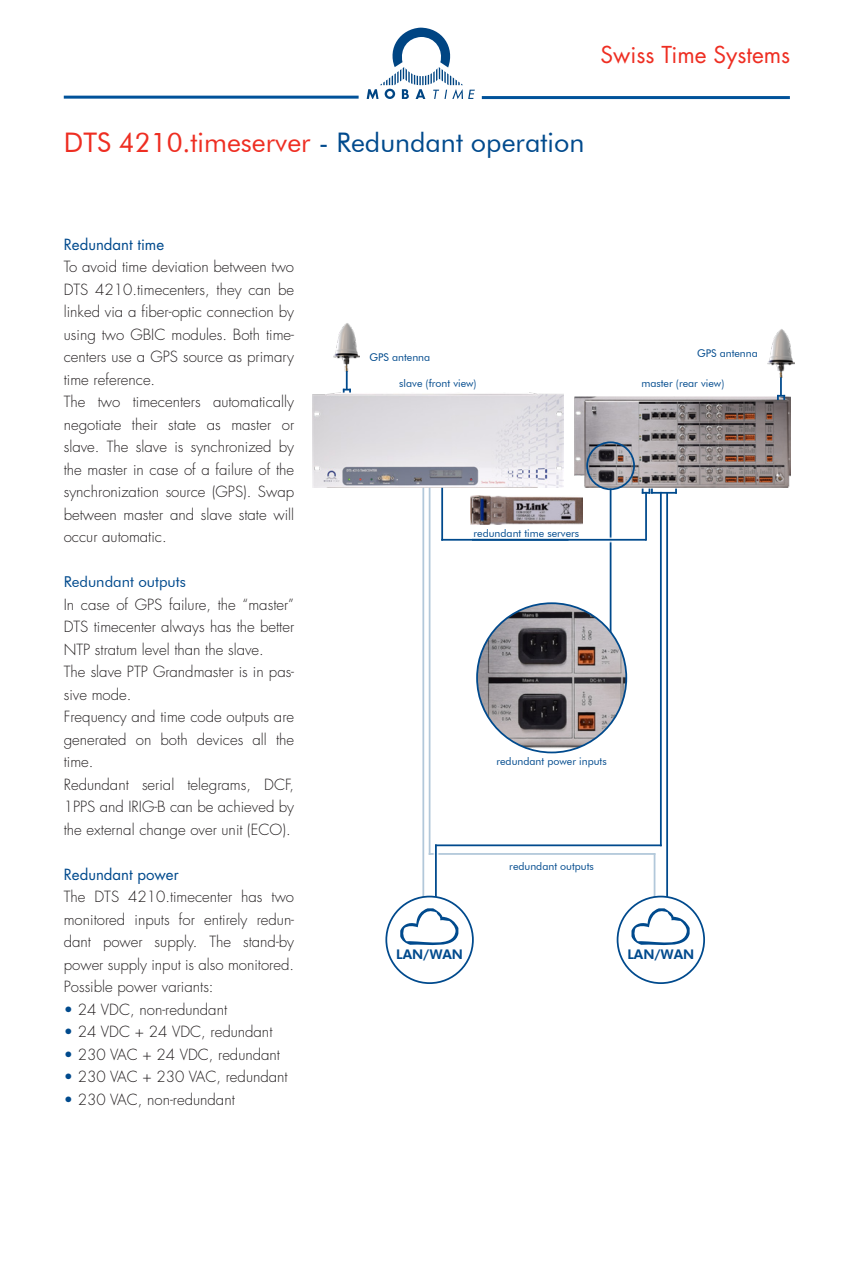
<style>
.page{position:relative;width:842px;height:1263px;background:#fff}
.page>*{position:absolute;margin:0;border:0;box-sizing:border-box;transform-origin:0 0}
.titel2{font:27px "Futura BT";color:#004a8d}
.t1{font:22.65px "Futura";color:#ee2e22}
.t2{font:300 15px/22.5px "Futura Std";color:#231f20;text-align:justify}
.titel3{font:15px "Futura Std";color:#004a8d}
.titel3-2{font:15px "Futura BT";color:#004a8d}
.t3{font:800 13.35px "Futura BT";color:#004a8d}
.t4{font:10.65px "Futura BT";color:#004a8d}
.s1{color:#ee2e22}
.s2{color:#004a8d}
</style>
<div class="page">
<svg style="left:367px;top:28px;width:108px;height:71px"></svg>
<hr style="left:64px;top:96px;width:295px;height:3px;background:#01529a">
<hr style="left:482px;top:96px;width:308px;height:3px;background:#01529a">
<hr style="left:654px;top:853px;width:1px;height:44px;background:#b2c8da">
<hr style="left:429px;top:485px;width:1px;height:370px;background:#b2c8da">
<hr style="left:441px;top:485px;width:2px;height:56px;background:#004a8d">
<hr style="left:422px;top:485px;width:2px;height:412px;background:#b2c8da">
<svg style="left:400px;top:907px;width:58px;height:39px"></svg>
<div style="left:385px;top:896px;width:89px;height:88px;border:2px solid #004a8d;border-radius:50%"></div>
<hr style="left:435px;top:844px;width:227px;height:2px;background:#004a8d">
<hr style="left:429px;top:853px;width:226px;height:2px;background:#b2c8da">
<hr style="left:652px;top:492px;width:24px;height:2px;background:#004a8d">
<svg style="left:642px;top:489px;width:11px;height:5px"></svg>
<hr style="left:645px;top:493px;width:2px;height:47px;background:#004a8d">
<hr style="left:442px;top:539px;width:126px;height:2px;background:#004a8d">
<svg style="left:631px;top:907px;width:59px;height:39px"></svg>
<div style="left:617px;top:896px;width:88px;height:88px;border:2px solid #004a8d;border-radius:50%"></div>
<hr style="left:610px;top:489px;width:1px;height:142px;background:#004a8d">
<svg style="left:598px;top:536px;width:25px;height:7px"></svg>
<hr style="left:472px;top:539px;width:174px;height:2px;background:#004a8d">
<hr style="left:666px;top:492px;width:2px;height:405px;background:#004a8d">
<hr style="left:660px;top:492px;width:2px;height:354px;background:#004a8d">
<div style="left:433px;top:849px;width:6px;height:14px;background:#fff"></div>
<hr style="left:435px;top:844px;width:2px;height:53px;background:#004a8d">
<img style="left:575px;top:397px;width:216px;height:91px">
<img style="left:333px;top:323px;width:27px;height:49px">
<img style="left:767px;top:329px;width:27px;height:49px">
<svg style="left:777px;top:378px;width:8px;height:21px"></svg>
<svg style="left:343px;top:372px;width:8px;height:20px"></svg>
<img style="left:313px;top:392px;width:250px;height:96px">
<img style="left:477px;top:603px;width:149px;height:145px">
<img style="left:470px;top:496px;width:112px;height:29px">
<div style="left:586px;top:441px;width:49px;height:49px;border:2px solid #004a8d;border-radius:50%"></div>
<h2 class="t1" style="left:600px;top:39px;width:191px">Swiss Time Systems</h2>
<p class="titel2" style="left:64px;top:126px;width:522px"><span class="s1">DTS 4210.timeserver</span> - Redundant operation</p>
<p class="titel3" style="left:64px;top:235px;width:102px">Redundant time</p>
<p class="t2" style="left:64px;top:256px;width:232px">To avoid time deviation between two DTS 4210.timecenters, they can be linked via a fiber-optic connection by using two GBIC modules. Both time&shy;centers use a GPS source as primary time reference.</p>
<p class="t2" style="left:64px;top:391px;width:232px">The two timecenters automatically negotiate their state as master or slave. The slave is synchronized by the master in case of a failure of the synchronization source (GPS). Swap between master and slave state will occur automatic.</p>
<p class="titel3-2" style="left:64px;top:573px;width:124px">Redundant outputs</p>
<p class="t2" style="left:64px;top:594px;width:232px">In case of GPS failure, the “master” DTS timecenter always has the better NTP stratum level than the slave.</p>
<p class="t2" style="left:64px;top:661px;width:232px">The slave PTP Grandmaster is in pas&shy;sive mode.</p>
<p class="t2" style="left:64px;top:706px;width:232px">Frequency and time code outputs are generated on both devices all the time.</p>
<p class="t2" style="left:64px;top:774px;width:232px">Redundant serial telegrams, DCF, 1PPS and IRIG-B can be achieved by the external change over unit (ECO).</p>
<p class="titel3" style="left:64px;top:865px;width:116px">Redundant power</p>
<p class="t2" style="left:64px;top:886px;width:232px">The DTS 4210.timecenter has two monitored inputs for entirely redun&shy;dant power supply. The stand-by power supply input is also monitored.</p>
<p class="t2" style="left:64px;top:976px;width:151px">Possible power variants:</p>
<p class="t2" style="left:64px;top:999px;width:165px"><span class="s2">•</span> 24 VDC, non-redundant</p>
<p class="t2" style="left:64px;top:1021px;width:210px"><span class="s2">•</span> 24 VDC + 24 VDC, redundant</p>
<p class="t2" style="left:64px;top:1044px;width:218px"><span class="s2">•</span> 230 VAC + 24 VDC, redundant</p>
<p class="t2" style="left:64px;top:1066px;width:225px"><span class="s2">•</span> 230 VAC + 230 VAC, redundant</p>
<p class="t2" style="left:64px;top:1089px;width:173px"><span class="s2">•</span> 230 VAC, non-redundant</p>
<p class="t4" style="left:369px;top:350px;width:62px">GPS antenna</p>
<p class="t4" style="left:399px;top:377px;width:79px">slave (front view)</p>
<p class="t4" style="left:473px;top:527px;width:107px">redundant time servers</p>
<p class="t4" style="left:697px;top:347px;width:62px">GPS antenna</p>
<p class="t4" style="left:641px;top:377px;width:84px">master (rear view)</p>
<p class="t4" style="left:496px;top:755px;width:112px">redundant power inputs</p>
<p class="t4" style="left:509px;top:860px;width:86px">redundant outputs</p>
<p class="t3" style="left:396px;top:946px;width:68px">LAN/WAN</p>
<p class="t3" style="left:627px;top:946px;width:68px">LAN/WAN</p>
</div>
